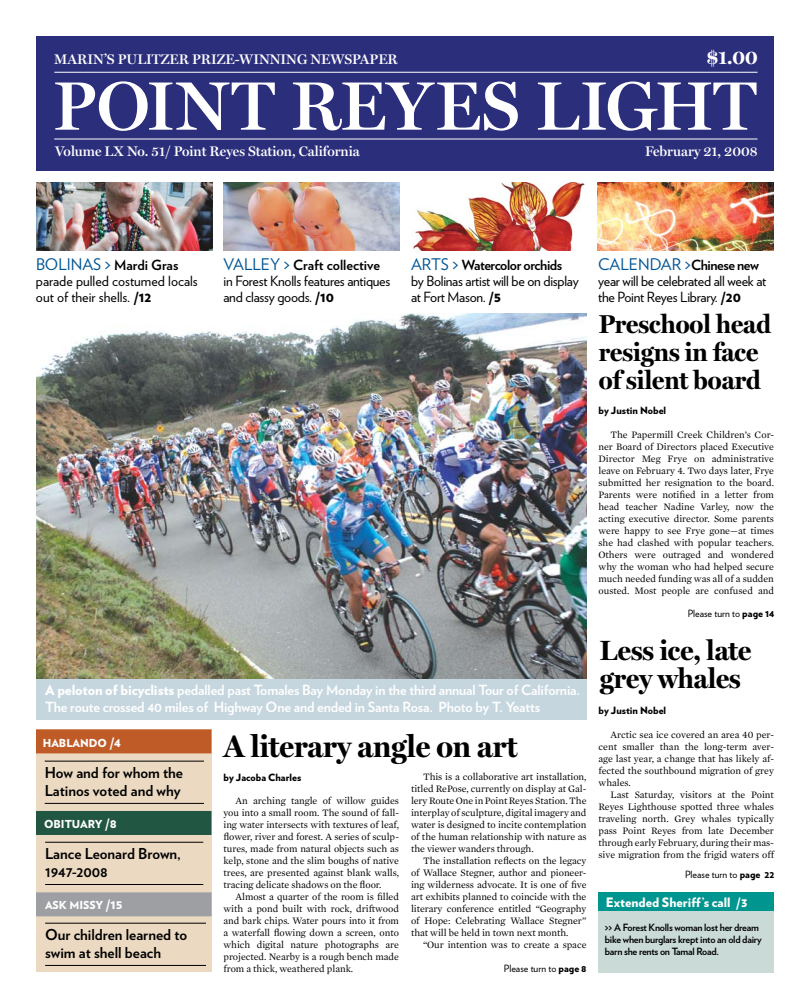
<style>
.page{position:relative;width:810px;height:1008px;background:#fff}
.page>*{position:absolute;margin:0;border:0;box-sizing:border-box;transform-origin:0 0}
.t1{font:600 69px "Miller Display";letter-spacing:.005em;color:#fff}
.t2{font:700 31px "Miller Display";color:#000}
.t3{font:700 28px/28px "Miller Display";color:#000}
.t4{font:700 26px/28px "Miller Display";color:#000}
.t5{font:700 20px "Miller Display";color:#fff}
.t6{font:700 15px/18px "Verlag";color:#000}
.t7{font:14px/16px "Verlag";letter-spacing:-.02em;color:#000}
.t8{font:700 14px/17px "Verlag";letter-spacing:-.01em;color:#fff}
.t9{font:600 14px "Miller Display";color:#fff}
.t10{font:14px/16px "Verlag";color:#000}
.t11{font:900 13px "Verlag";color:#fff}
.t12{font:900 11px "Verlag";color:#fff}
.t13{font:10px/12px "Mercury Text G1";letter-spacing:-.005em;color:#000;text-align:justify}
.t14{font:700 10px/12px "Verlag";letter-spacing:-.025em;color:#000}
.t15{font:10px "Verlag";color:#000}
.t16{font:900 10px "Verlag";color:#000}
.s1{font-size:16px;color:#005595}
.s2{font-weight:700}
.s3{font-weight:900}
.s4{font-size:13px}
</style>
<div class="page">
<div style="left:36px;top:729px;width:176px;height:243px;background:#ebd9c1"></div>
<div style="left:36px;top:36px;width:738px;height:135px;background:#2b2e7b"></div>
<hr style="left:54px;top:72px;width:704px;height:1px;background:#fff">
<hr style="left:54px;top:139px;width:704px;height:1px;background:#fff">
<div style="left:36px;top:729px;width:176px;height:24px;background:#bf5b27"></div>
<div style="left:36px;top:811px;width:176px;height:24px;background:#215642"></div>
<hr style="left:45px;top:842px;width:158px;height:1px;background:#000">
<hr style="left:45px;top:884px;width:158px;height:1px;background:#000">
<hr style="left:45px;top:761px;width:159px;height:1px;background:#000">
<hr style="left:45px;top:803px;width:159px;height:1px;background:#000">
<div style="left:36px;top:892px;width:176px;height:24px;background:#9d9fa2"></div>
<hr style="left:45px;top:923px;width:161px;height:1px;background:#000">
<hr style="left:45px;top:965px;width:161px;height:1px;background:#000">
<div style="left:599px;top:896px;width:175px;height:76px;background:#cadbd7"></div>
<div style="left:599px;top:892px;width:175px;height:19px;background:#00958f"></div>
<div style="left:36px;top:678px;width:550px;height:42px;background:#c6d6df"></div>
<img style="left:598px;top:182px;width:176px;height:69px">
<img style="left:36px;top:314px;width:550px;height:364px">
<img style="left:36px;top:182px;width:176px;height:69px">
<img style="left:224px;top:182px;width:176px;height:68px">
<img style="left:412px;top:182px;width:173px;height:69px">
<h3 class="t9" style="left:54px;top:51px;width:33px">Marin</h3>
<h3 class="t9" style="left:104px;top:51px;width:160px">’s Pulitzer Prize-Winning</h3>
<h3 class="t9" style="left:310px;top:51px;width:22px">Newsp</h3>
<h3 class="t9" style="left:360px;top:51px;width:20px">aper</h3>
<h3 class="t5" style="left:707px;top:45px;width:53px">$1.00</h3>
<h1 class="t1" style="left:53px;top:65px;width:705px">POINT REYES LIGHT</h1>
<h3 class="t9" style="left:55px;top:143px;width:306px">Volume LX No. 51/ Point Reyes Station, California</h3>
<h3 class="t9" style="left:645px;top:143px;width:114px">February 21, 2008</h3>
<h3 class="t10" style="left:36px;top:256px;width:163px"><span class="s1">BOLINAS &gt;</span> <span class="s2">Mardi Gras </span>parade pulled costumed locals out of their shells. <span class="s3">/12</span></h3>
<h3 class="t7" style="left:224px;top:256px;width:168px"><span class="s1">VALLEY &gt;</span> <span class="s2">Craft collective </span>in Forest Knolls features antiques and classy goods. <span class="s3">/10</span></h3>
<h3 class="t7" style="left:411px;top:256px;width:169px"><span class="s1">ARTS &gt;</span> <span class="s2">Watercolor orchids<br></span>by Bolinas artist will be on display at Fort Mason. <span class="s3">/5</span></h3>
<h3 class="t8" style="left:45px;top:681px;width:536px"><span class="s3">A peloton of bicyclists</span> pedalled past Tomales Bay Monday in the third annual Tour of California.<br>The route crossed 40 miles of Highway One and ended in Santa Rosa. Photo by T. Yeatts</h3>
<h2 class="t2" style="left:224px;top:727px;width:295px">A literary angle on art</h2>
<p class="t12" style="left:43px;top:734px;width:79px">HABLANDO <span class="s4">/4</span></p>
<h3 class="t6" style="left:45px;top:763px;width:140px">How and for whom the<br>Latinos voted and why</h3>
<p class="t12" style="left:44px;top:815px;width:74px">OBITUARY <span class="s4">/8</span></p>
<h3 class="t6" style="left:45px;top:844px;width:137px">Lance Leonard Brown,<br>1947-2008</h3>
<p class="t12" style="left:45px;top:896px;width:79px">ASK MISSY <span class="s4">/15</span></p>
<h3 class="t6" style="left:45px;top:925px;width:144px">Our children learned to swim at shell beach</h3>
<p class="t16" style="left:224px;top:769px;width:79px">by Jacoba Charles</p>
<p class="t13" style="left:224px;top:795px;width:177px;text-indent:12px">An arching tangle of willow guides you into a small room. The sound of fall&shy;ing water intersects with textures of leaf, flower, river and forest. A series of sculp&shy;tures, made from natural objects such as kelp, stone and the slim boughs of native trees, are presented against blank walls, tracing delicate shadows on the floor.</p>
<p class="t13" style="left:224px;top:891px;width:177px;text-indent:12px">Almost a quarter of the room is filled with a pond built with rock, driftwood and bark chips. Water pours into it from a waterfall flowing down a screen, onto which digital nature photographs are projected. Nearby is a rough bench made from a thick, weathered plank.</p>
<p class="t13" style="left:411px;top:771px;width:177px;text-indent:12px">This is a collaborative art installation, titled RePose, currently on display at Gal&shy;lery Route One in Point Reyes Station. The interplay of sculpture, digital imagery and water is designed to incite contemplation of the human relationship with nature as the viewer wanders through.</p>
<p class="t13" style="left:411px;top:855px;width:177px;text-indent:12px">The installation reflects on the legacy of Wallace Stegner, author and pioneer&shy;ing wilderness advocate. It is one of five art exhibits planned to coincide with the literary conference entitled “Geography of Hope: Celebrating Wallace Stegner” that will be held in town next month.</p>
<p class="t13" style="left:423px;top:939px;width:165px">“Our intention was to create a space</p>
<p class="t15" style="left:504px;top:961px;width:84px">Please turn to <span class="s3">page 8</span></p>
<h3 class="t7" style="left:598px;top:256px;width:170px"><span class="s1">CALENDAR &gt;</span><span class="s2">Chinese new </span>year will be celebrated all week at the Point Reyes Library. <span class="s3">/20</span></h3>
<h3 class="t4" style="left:599px;top:309px;width:174px">Preschool head resigns in face of silent board</h3>
<p class="t16" style="left:598px;top:402px;width:69px">by Justin Nobel</p>
<p class="t13" style="left:598px;top:429px;width:177px;text-indent:12px">The Papermill Creek Children’s Cor&shy;ner Board of Directors placed Executive Director Meg Frye on administrative leave on February 4. Two days later, Frye submitted her resignation to the board.<br>Parents were notified in a letter from head teacher Nadine Varley, now the acting executive director. Some parents were happy to see Frye gone—at times she had clashed with popular teachers.<br>Others were outraged and wondered why the woman who had helped secure much needed funding was all of a sudden ousted. Most people are confused and</p>
<p class="t15" style="left:688px;top:606px;width:88px">Please turn to <span class="s3">page 14</span></p>
<h3 class="t3" style="left:600px;top:636px;width:153px">Less ice, late grey whales</h3>
<p class="t16" style="left:598px;top:702px;width:69px">by Justin Nobel</p>
<p class="t13" style="left:598px;top:729px;width:177px;text-indent:12px">Arctic sea ice covered an area 40 per&shy;cent smaller than the long-term aver&shy;age last year, a change that has likely af&shy;fected the southbound migration of grey whales.</p>
<p class="t13" style="left:598px;top:789px;width:177px;text-indent:12px">Last Saturday, visitors at the Point Reyes Lighthouse spotted three whales traveling north. Grey whales typically pass Point Reyes from late December through early February, during their mas&shy;sive migration from the frigid waters off</p>
<p class="t15" style="left:685px;top:867px;width:91px">Please turn to <span class="s3">page 22</span></p>
<h3 class="t11" style="left:606px;top:891px;width:143px">Extended Sheriff’s call /3</h3>
<p class="t14" style="left:605px;top:921px;width:158px">&gt;&gt; A Forest Knolls woman lost her dream bike when burglars krept into an old dairy barn she rents on Tamal Road.</p>
</div>
